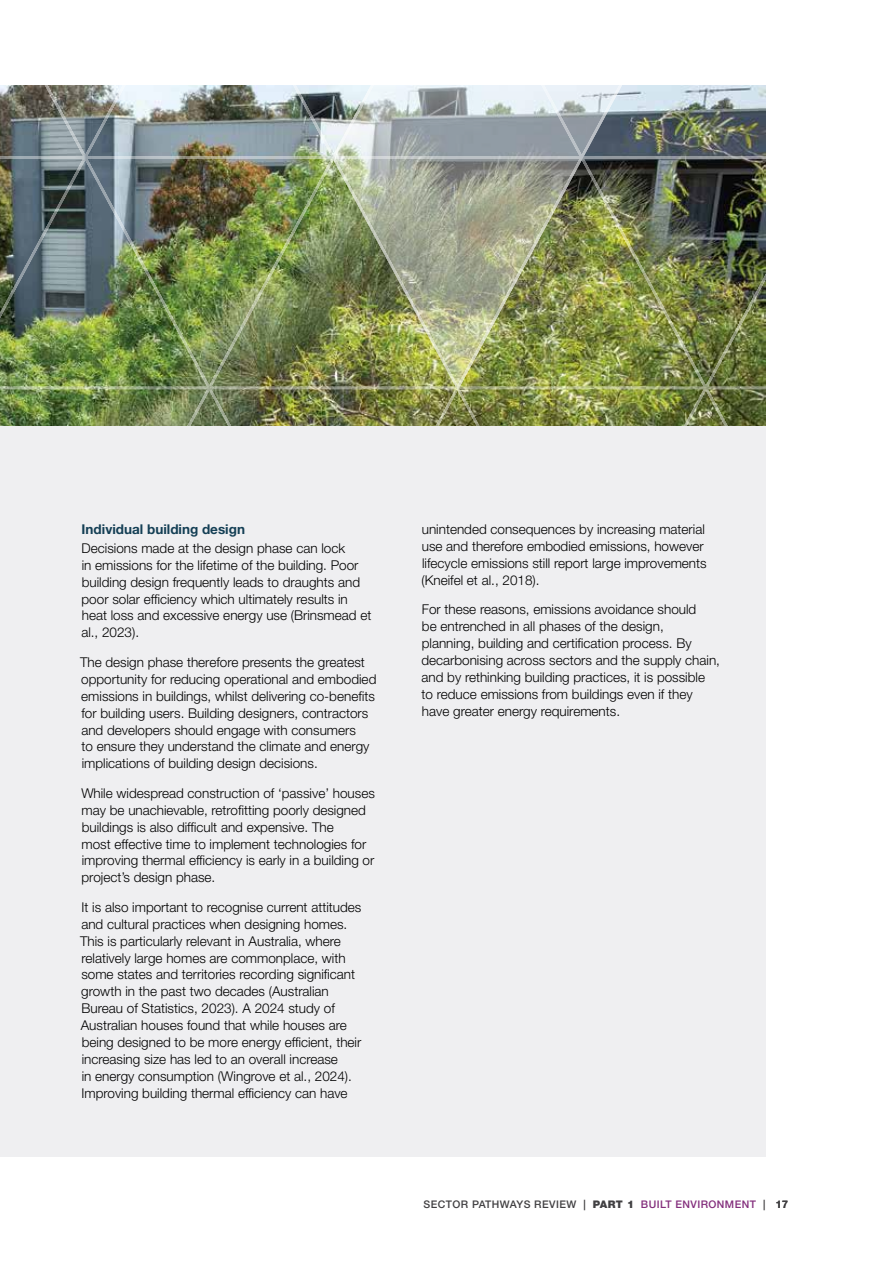
<style>
.page{position:relative;width:893px;height:1263px;background:#fff}
.page>*{position:absolute;margin:0;border:0;box-sizing:border-box;transform-origin:0 0}
.t1{font:300 13.5px/16.8px "Helvetica Neue LT Std";color:#000}
.t2{font:700 13.5px "Helvetica Neue LT Std";color:#143f55}
.t3{font:500 10.5px "Helvetica Neue LT Std";letter-spacing:.04em;color:#414042}
.s1{font-weight:900}
.s2{color:#832e7c}
.s3{font-weight:700}
</style>
<div class="page">
<img style="left:0;top:85px;width:766px;height:341px">
<img style="left:332px;top:85px;width:290px;height:306px">
<div style="left:0;top:426px;width:765px;height:731px;background:#efeff1"></div>
<p class="t2" style="left:82px;top:521px;width:165px">Individual building design</p>
<p class="t1" style="left:81px;top:539px;width:292px">Decisions made at the design phase can lock<br>in emissions for the lifetime of the building. Poor building design frequently leads to draughts and poor solar efficiency which ultimately results in heat loss and excessive energy use (Brinsmead et al., 2023).</p>
<p class="t1" style="left:80px;top:653px;width:298px">The design phase therefore presents the greatest opportunity for reducing operational and embodied emissions in buildings, whilst delivering co-benefits for building users. Building designers, contractors and developers should engage with consumers<br>to ensure they understand the climate and energy implications of building design decisions.</p>
<p class="t1" style="left:81px;top:784px;width:295px">While widespread construction of ‘passive’ houses may be unachievable, retrofitting poorly designed buildings is also difficult and expensive. The<br>most effective time to implement technologies for improving thermal efficiency is early in a building or project’s design phase.</p>
<p class="t1" style="left:80px;top:898px;width:283px">It is also important to recognise current attitudes and cultural practices when designing homes.<br>This is particularly relevant in Australia, where relatively large homes are commonplace, with some states and territories recording significant growth in the past two decades (Australian Bureau of Statistics, 2023). A 2024 study of Australian houses found that while houses are being designed to be more energy efficient, their increasing size has led to an overall increase<br>in energy consumption (Wingrove et al., 2024).<br>Improving building thermal efficiency can have</p>
<p class="t1" style="left:421px;top:520px;width:287px">unintended consequences by increasing material use and therefore embodied emissions, however lifecycle emissions still report large improvements (Kneifel et al., 2018).</p>
<p class="t1" style="left:421px;top:601px;width:300px">For these reasons, emissions avoidance should<br>be entrenched in all phases of the design,<br>planning, building and certification process. By decarbonising across sectors and the supply chain, and by rethinking building practices, it is possible<br>to reduce emissions from buildings even if they have greater energy requirements.</p>
<p class="t3" style="left:424px;top:1198px;width:366px">SECTOR PATHWAYS REVIEW | <span class="s1">PART 1</span> <span class="s2">BUILT ENVIRONMENT</span> | <span class="s3">17</span></p>
</div>
